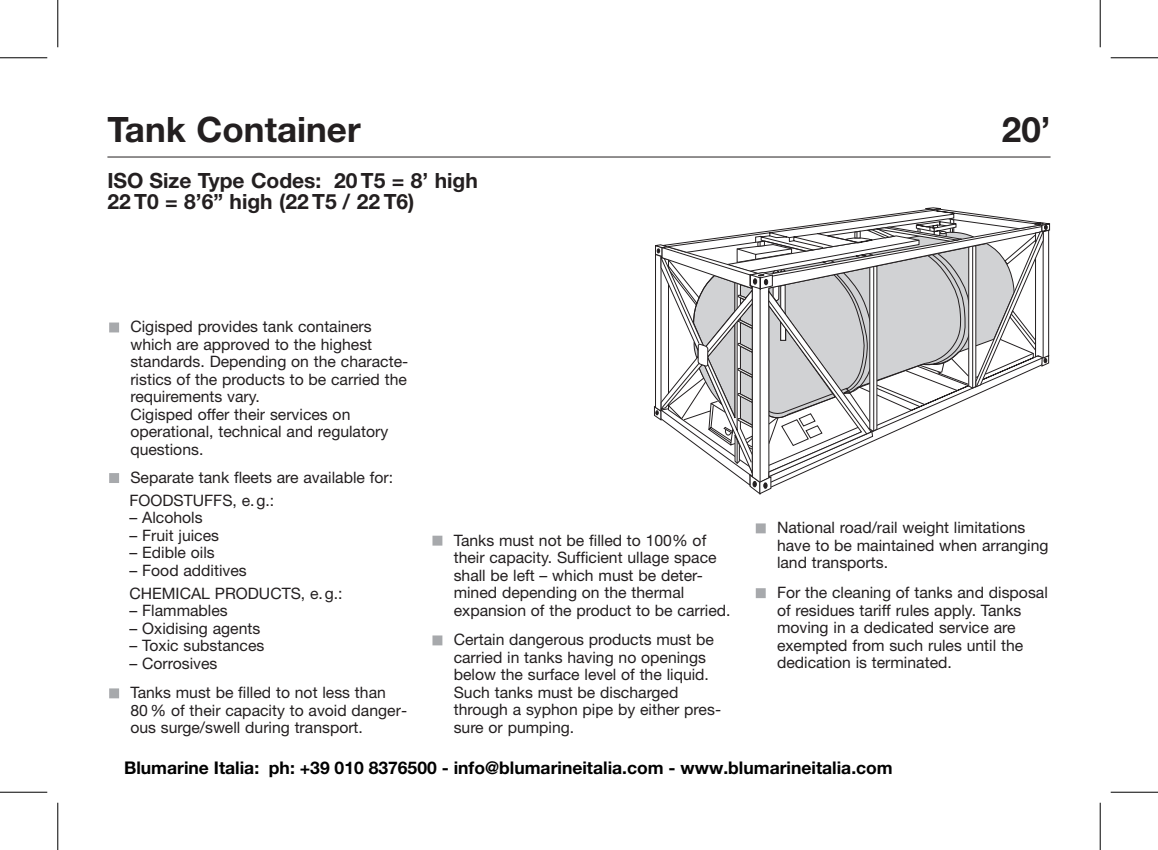
<style>
.page{position:relative;width:1158px;height:850px;background:#fff}
.page>*{position:absolute;margin:0;border:0;box-sizing:border-box;transform-origin:0 0}
.t1{font:700 35px "Helvetica Neue";color:#231f20}
.t2{font:700 21px/21px "Helvetica Neue";color:#231f20}
.t3{font:700 21px "Helvetica Neue";color:#fff}
.t4{font:700 17.5px "Helvetica Neue LT Std";color:#000}
.t5{font:15.75px/17.5px "Helvetica Neue";color:#231f20}
</style>
<div class="page">
<hr style="left:107px;top:156px;width:943px;height:1px;background:#231f20">
<svg style="left:654px;top:207px;width:396px;height:288px"></svg>
<hr style="left:0;top:57px;width:47px;height:1px;background:#000">
<hr style="left:1110px;top:57px;width:47px;height:1px;background:#000">
<hr style="left:0;top:792px;width:47px;height:1px;background:#000">
<hr style="left:1110px;top:792px;width:47px;height:1px;background:#000">
<hr style="left:57px;top:0;width:1px;height:47px;background:#000">
<hr style="left:57px;top:802px;width:1px;height:48px;background:#000">
<hr style="left:1099px;top:0;width:1px;height:47px;background:#000">
<hr style="left:1099px;top:802px;width:1px;height:48px;background:#000">
<h1 class="t1" style="left:107px;top:108px;width:255px">Tank Container</h1>
<h1 class="t1" style="left:1001px;top:108px;width:50px">20’</h1>
<h2 class="t2" style="left:107px;top:170px;width:372px">ISO Size Type Codes: 20 T5 = 8’ high<br>22 T0 = 8’6” high (22 T5 / 22 T6)</h2>
<h2 class="t3" style="left:328px;top:168px;width:8px">(</h2>
<p class="t5" style="left:130px;top:318px;width:279px">Cigisped provides tank containers which are approved to the highest standards. Depending on the characte&shy;ristics of the products to be carried the requirements vary.<br>Cigisped offer their services on operational, technical and regulatory questions.</p>
<p class="t5" style="left:129px;top:466px;width:265px;line-height:22.8px">Separate tank fleets are available for:<br>FOODSTUFFS, e. g.:</p>
<p class="t5" style="left:129px;top:509px;width:75px">– Alcohols</p>
<p class="t5" style="left:129px;top:526px;width:91px">– Fruit juices</p>
<p class="t5" style="left:129px;top:544px;width:87px">– Edible oils</p>
<p class="t5" style="left:129px;top:558px;width:214px;line-height:22.8px">– Food additives<br>CHEMICAL PRODUCTS, e. g.:</p>
<p class="t5" style="left:129px;top:601px;width:100px">– Flammables</p>
<p class="t5" style="left:129px;top:619px;width:132px">– Oxidising agents</p>
<p class="t5" style="left:129px;top:636px;width:136px">– Toxic substances</p>
<p class="t5" style="left:129px;top:648px;width:258px;line-height:29.8px">– Corrosives<br>Tanks must be filled to not less than</p>
<p class="t5" style="left:130px;top:701px;width:278px">80 % of their capacity to avoid danger&shy;ous surge/swell during transport.</p>
<p class="t5" style="left:777px;top:519px;width:273px">National road/rail weight limitations have to be maintained when arranging land transports.</p>
<p class="t5" style="left:777px;top:583px;width:272px">For the cleaning of tanks and disposal of residues tariff rules apply. Tanks moving in a dedicated service are exempted from such rules until the dedication is terminated.</p>
<p class="t5" style="left:453px;top:531px;width:278px">Tanks must not be filled to 100% of their capacity. Sufficient ullage space shall be left – which must be deter&shy;mined depending on the thermal expansion of the product to be carried.</p>
<p class="t5" style="left:453px;top:631px;width:269px">Certain dangerous products must be carried in tanks having no openings below the surface level of the liquid.<br>Such tanks must be discharged through a syphon pipe by either pres&shy;sure or pumping.</p>
<p class="t4" style="left:124px;top:757px;width:770px">Blumarine Italia: ph: +39 010 8376500 - info@blumarineitalia.com - www.blumarineitalia.com</p>
</div>
